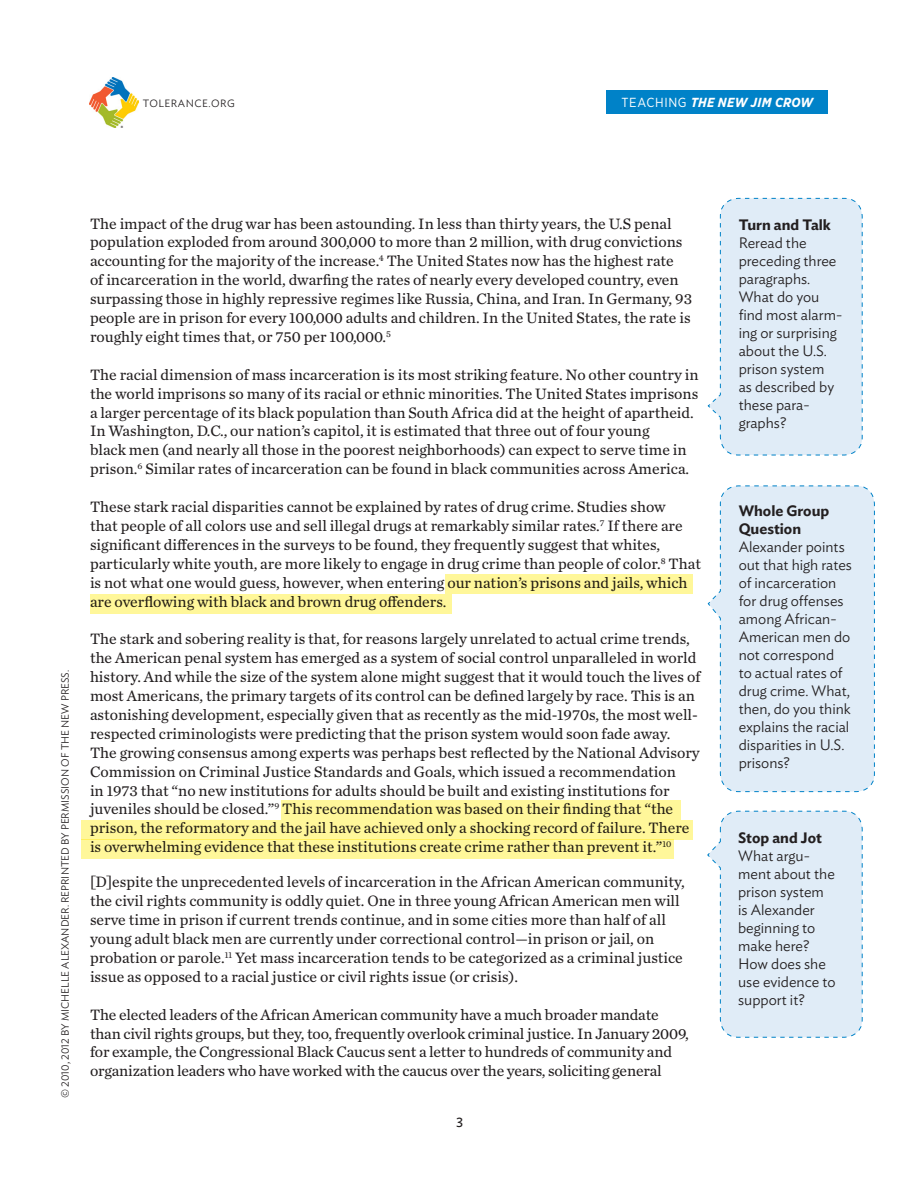
<style>
.page{position:relative;width:918px;height:1188px;background:#fff}
.page>*{position:absolute;margin:0;border:0;box-sizing:border-box;transform-origin:0 0}
.TT_TTNJC_Excerpt_Bod{font:15.75px/18.9px "Chronicle Text G2";color:#231f20}
.TTNJC_teacher_note{font:300 15px/18px "Ideal Sans";color:#231f20}
.TTNJC_teacher_note-2{font:600 15px/18px "Ideal Sans";color:#231f20}
.t1{font:13.5px "Ideal Sans";color:#231f20}
.t2{font:italic 700 13.2px "Gotham Narrow";letter-spacing:.02em;color:#fff}
.t3{font:300 10.5px "Ideal Sans";color:#231f20}
.t4{font:300 10.5px "Ideal Sans";letter-spacing:.05em;color:#231f20}
.s1{font-weight:400;font-style:normal}
</style>
<div class="page">
<img style="left:89px;top:78px;width:50px;height:49px">
<div style="left:607px;top:91px;width:221px;height:23px;background:#0082c8"></div>
<div style="left:446px;top:575px;width:247px;height:19px;background:#fff79a"></div>
<div style="left:90px;top:594px;width:362px;height:19px;background:#fff79a"></div>
<div style="left:281px;top:800px;width:399px;height:20px;background:#fff79a"></div>
<div style="left:81px;top:820px;width:612px;height:19px;background:#fff79a"></div>
<div style="left:81px;top:839px;width:592px;height:20px;background:#fff79a"></div>
<svg style="left:707px;top:198px;width:156px;height:258px;background:#e1edf7"></svg>
<svg style="left:707px;top:485px;width:168px;height:307px;background:#e2edf7"></svg>
<svg style="left:707px;top:810px;width:156px;height:228px;background:#e1edf7"></svg>
<p class="t4" style="left:143px;top:95px;width:94px">TOLERANCE.ORG</p>
<p class="t2" style="left:621px;top:94px;width:193px"><span class="s1">TEACHING</span> THE NEW JIM CROW</p>
<p class="t3" style="left:57px;top:1098px;width:429px;rotate:-90deg">© 2010, 2012 BY MICHELLE ALEXANDER. REPRINTED BY PERMISSION OF THE NEW PRESS.</p>
<p class="TT_TTNJC_Excerpt_Bod" style="left:90px;top:213px;width:604px">The impact of the drug war has been astounding. In less than thirty years, the U.S penal population exploded from around 300,000 to more than 2 million, with drug convictions accounting for the majority of the increase.<sup>4</sup> The United States now has the highest rate<br>of incarceration in the world, dwarfing the rates of nearly every developed country, even surpassing those in highly repressive regimes like Russia, China, and Iran. In Germany, 93 people are in prison for every 100,000 adults and children. In the United States, the rate is roughly eight times that, or 750 per 100,000.<sup>5</sup></p>
<p class="TT_TTNJC_Excerpt_Bod" style="left:90px;top:364px;width:610px">The racial dimension of mass incarceration is its most striking feature. No other country in the world imprisons so many of its racial or ethnic minorities. The United States imprisons a larger percentage of its black population than South Africa did at the height of apartheid.<br>In Washington, D.C., our nation’s capitol, it is estimated that three out of four young<br>black men (and nearly all those in the poorest neighborhoods) can expect to serve time in prison.<sup>6</sup> Similar rates of incarceration can be found in black communities across America.</p>
<p class="TT_TTNJC_Excerpt_Bod" style="left:90px;top:497px;width:613px">These stark racial disparities cannot be explained by rates of drug crime. Studies show<br>that people of all colors use and sell illegal drugs at remarkably similar rates.<sup>7</sup> If there are significant differences in the surveys to be found, they frequently suggest that whites, particularly white youth, are more likely to engage in drug crime than people of color.<sup>8</sup> That is not what one would guess, however, when entering our nation’s prisons and jails, which are overflowing with black and brown drug offenders.</p>
<p class="TT_TTNJC_Excerpt_Bod" style="left:90px;top:629px;width:612px">The stark and sobering reality is that, for reasons largely unrelated to actual crime trends, the American penal system has emerged as a system of social control unparalleled in world history. And while the size of the system alone might suggest that it would touch the lives of most Americans, the primary targets of its control can be defined largely by race. This is an astonishing development, especially given that as recently as the mid-1970s, the most well&shy;respected criminologists were predicting that the prison system would soon fade away.<br>The growing consensus among experts was perhaps best reflected by the National Advisory Commission on Criminal Justice Standards and Goals, which issued a recommendation<br>in 1973 that “no new institutions for adults should be built and existing institutions for juveniles should be closed.”<sup>9</sup> This recommendation was based on their finding that “the prison, the reformatory and the jail have achieved only a shocking record of failure. There is overwhelming evidence that these institutions create crime rather than prevent it.”<sup>10</sup></p>
<p class="TT_TTNJC_Excerpt_Bod" style="left:90px;top:872px;width:596px">[D]espite the unprecedented levels of incarceration in the African American community, the civil rights community is oddly quiet. One in three young African American men will serve time in prison if current trends continue, and in some cities more than half of all young adult black men are currently under correctional control—in prison or jail, on probation or parole.<sup>11</sup> Yet mass incarceration tends to be categorized as a criminal justice issue as opposed to a racial justice or civil rights issue (or crisis).</p>
<p class="TT_TTNJC_Excerpt_Bod" style="left:90px;top:1004px;width:600px">The elected leaders of the African American community have a much broader mandate than civil rights groups, but they, too, frequently overlook criminal justice. In January 2009, for example, the Congressional Black Caucus sent a letter to hundreds of community and organization leaders who have worked with the caucus over the years, soliciting general</p>
<p class="t1" style="left:456px;top:1112px;width:9px">3</p>
<p class="TTNJC_teacher_note-2" style="left:739px;top:215px;width:94px">Turn and Talk</p>
<p class="TTNJC_teacher_note" style="left:739px;top:233px;width:105px">Reread the preceding three paragraphs.<br>What do you find most alarm&shy;ing or surprising about the U.S. prison system<br>as described by these para&shy;graphs?</p>
<p class="TTNJC_teacher_note-2" style="left:739px;top:501px;width:92px">Whole Group<br>Question</p>
<p class="TTNJC_teacher_note" style="left:739px;top:537px;width:115px">Alexander points out that high rates of incarceration for drug offenses among African-<br>American men do not correspond<br>to actual rates of drug crime. What, then, do you think explains the racial disparities in U.S. prisons?</p>
<p class="TTNJC_teacher_note-2" style="left:738px;top:828px;width:85px">Stop and Jot</p>
<p class="TTNJC_teacher_note" style="left:738px;top:846px;width:99px">What argu&shy;ment about the prison system is Alexander beginning to make here?<br>How does she use evidence to support it?</p>
</div>
